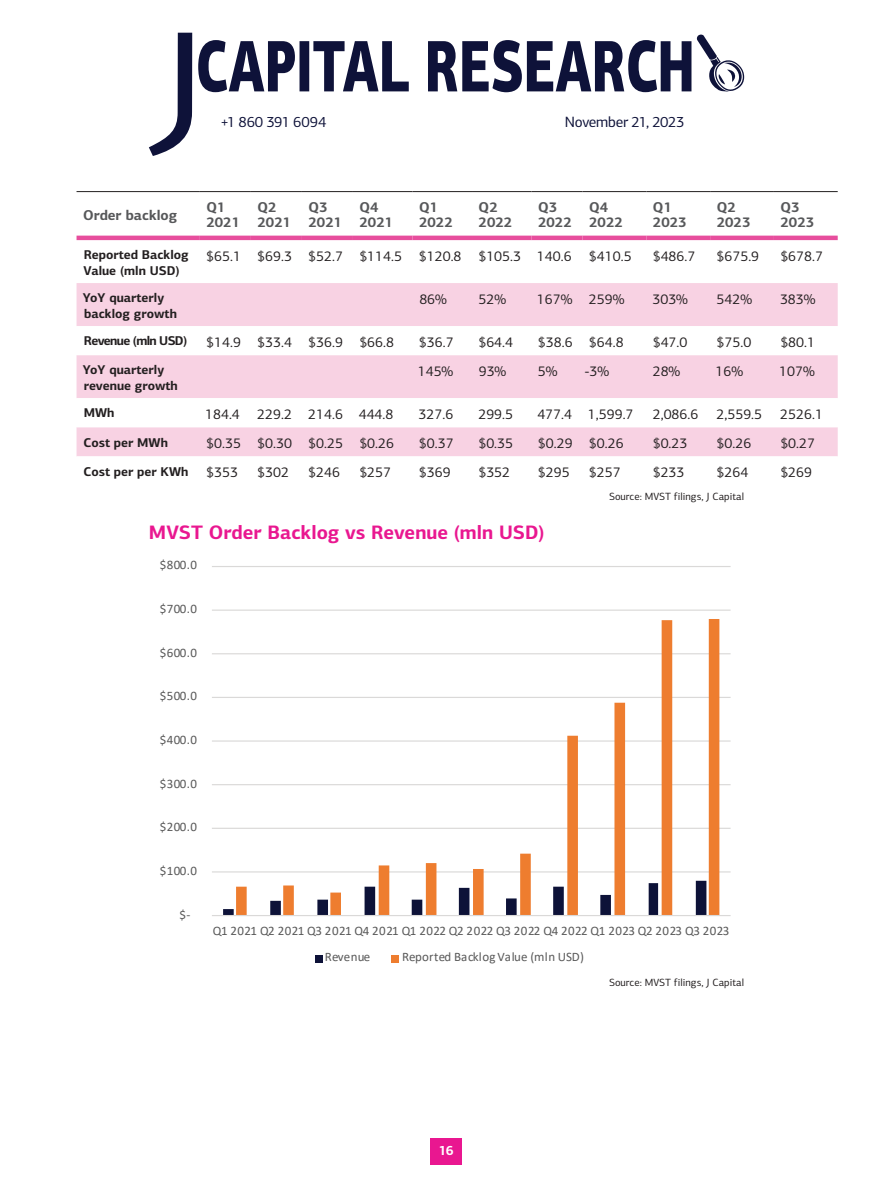
<style>
.page{position:relative;width:893px;height:1191px;background:#fff}
.page>*{position:absolute;margin:0;border:0;box-sizing:border-box;transform-origin:0 0}
.t1{font:700 19.5px "PF Centro Sans Pro";letter-spacing:.005em;color:#e91790}
.t2{font:15px "PF Centro Sans Pro";letter-spacing:-.02em;color:#0e1239}
.t3{font:14.25px "PF Centro Sans Pro";color:#231f20}
.t4{font:700 14.25px/15px "PF Centro Sans Pro";color:#57585a}
.t5{font:700 13.5px "PF Centro Sans Pro";color:#fff}
.t6{font:12.9px/26px "Calibri";color:#595959}
.t7{font:700 12.75px/15.3px "PF Centro Sans Pro";color:#231f20}
.t8{font:700 12.75px "PF Centro Sans Pro";letter-spacing:-.05em;color:#231f20}
.t9{font:10.5px "PF Centro Sans Pro";color:#231f20}
</style>
<div class="page">
<div style="left:431px;top:1138px;width:31px;height:26px;background:#e91790"></div>
<svg style="left:697px;top:35px;width:47px;height:57px"></svg>
<svg style="left:198px;top:40px;width:493px;height:52px"></svg>
<svg style="left:149px;top:33px;width:43px;height:123px"></svg>
<div style="left:77px;top:283px;width:761px;height:43px;background:#f8d2e3"></div>
<svg style="left:77px;top:355px;width:761px;height:101px;fill:#f8d2e3"></svg>
<hr style="left:77px;top:191px;width:123px;height:1px;background:#231f20">
<hr style="left:200px;top:191px;width:51px;height:1px;background:#231f20">
<hr style="left:251px;top:191px;width:51px;height:1px;background:#231f20">
<hr style="left:302px;top:191px;width:51px;height:1px;background:#231f20">
<hr style="left:353px;top:191px;width:59px;height:1px;background:#231f20">
<hr style="left:412px;top:191px;width:60px;height:1px;background:#231f20">
<hr style="left:472px;top:191px;width:59px;height:1px;background:#231f20">
<hr style="left:531px;top:191px;width:52px;height:1px;background:#231f20">
<hr style="left:583px;top:191px;width:63px;height:1px;background:#231f20">
<hr style="left:646px;top:191px;width:64px;height:1px;background:#231f20">
<hr style="left:710px;top:191px;width:64px;height:1px;background:#231f20">
<hr style="left:774px;top:191px;width:64px;height:1px;background:#231f20">
<hr style="left:77px;top:236px;width:123px;height:4px;background:#e74e9d">
<hr style="left:200px;top:236px;width:51px;height:4px;background:#e74e9d">
<hr style="left:251px;top:236px;width:51px;height:4px;background:#e74e9d">
<hr style="left:302px;top:236px;width:51px;height:4px;background:#e74e9d">
<hr style="left:353px;top:236px;width:59px;height:4px;background:#e74e9d">
<hr style="left:412px;top:236px;width:60px;height:4px;background:#e74e9d">
<hr style="left:472px;top:236px;width:59px;height:4px;background:#e74e9d">
<hr style="left:531px;top:236px;width:52px;height:4px;background:#e74e9d">
<hr style="left:583px;top:236px;width:63px;height:4px;background:#e74e9d">
<hr style="left:646px;top:236px;width:64px;height:4px;background:#e74e9d">
<hr style="left:710px;top:236px;width:64px;height:4px;background:#e74e9d">
<hr style="left:774px;top:236px;width:64px;height:4px;background:#e74e9d">
<hr style="left:212px;top:871px;width:519px;height:1px;background:#dad9d8">
<hr style="left:212px;top:827px;width:519px;height:2px;background:#dad9d8">
<hr style="left:212px;top:784px;width:519px;height:1px;background:#dad9d8">
<hr style="left:212px;top:740px;width:519px;height:1px;background:#dad9d8">
<hr style="left:212px;top:697px;width:519px;height:1px;background:#dad9d8">
<hr style="left:212px;top:653px;width:519px;height:1px;background:#dad9d8">
<hr style="left:212px;top:609px;width:519px;height:2px;background:#dad9d8">
<hr style="left:212px;top:566px;width:519px;height:1px;background:#dad9d8">
<svg style="left:236px;top:619px;width:483px;height:296px"></svg>
<hr style="left:212px;top:915px;width:519px;height:1px;background:#dad9d8">
<div style="left:315px;top:955px;width:7px;height:7px;background:#0d1238"></div>
<div style="left:392px;top:955px;width:7px;height:7px;background:#ee7d2f"></div>
<p class="t2" style="left:220px;top:113px;width:107px">+1 860 391 6094</p>
<p class="t2" style="left:565px;top:113px;width:121px">November 21, 2023</p>
<p class="t4" style="left:83px;top:207px;width:96px">Order backlog</p>
<p class="t4" style="left:206px;top:200px;width:35px">Q1<br>2021</p>
<p class="t4" style="left:257px;top:200px;width:35px">Q2<br>2021</p>
<p class="t4" style="left:309px;top:200px;width:35px">Q3<br>2021</p>
<p class="t4" style="left:360px;top:200px;width:35px">Q4<br>2021</p>
<p class="t4" style="left:419px;top:200px;width:35px">Q1<br>2022</p>
<p class="t4" style="left:479px;top:200px;width:35px">Q2<br>2022</p>
<p class="t4" style="left:538px;top:200px;width:35px">Q3<br>2022</p>
<p class="t4" style="left:589px;top:200px;width:35px">Q4<br>2022</p>
<p class="t4" style="left:653px;top:200px;width:35px">Q1<br>2023</p>
<p class="t4" style="left:717px;top:200px;width:35px">Q2<br>2023</p>
<p class="t4" style="left:780px;top:200px;width:35px">Q3<br>2023</p>
<p class="t7" style="left:83px;top:247px;width:107px">Reported Backlog<br>Value (mln USD)</p>
<p class="t3" style="left:206px;top:247px;width:427px">$65.1 $69.3 $52.7 $114.5 $120.8 $105.3 140.6 $410.5</p>
<p class="t3" style="left:653px;top:247px;width:44px">$486.7</p>
<p class="t3" style="left:716px;top:247px;width:44px">$675.9</p>
<p class="t3" style="left:780px;top:247px;width:44px">$678.7</p>
<p class="t7" style="left:83px;top:290px;width:96px">YoY quarterly backlog growth</p>
<p class="t3" style="left:419px;top:290px;width:29px">86%</p>
<p class="t3" style="left:478px;top:290px;width:29px">52%</p>
<p class="t3" style="left:537px;top:290px;width:89px">167% 259%</p>
<p class="t3" style="left:652px;top:290px;width:37px">303%</p>
<p class="t3" style="left:717px;top:290px;width:37px">542%</p>
<p class="t3" style="left:780px;top:290px;width:37px">383%</p>
<p class="t8" style="left:84px;top:333px;width:105px">Revenue (mln USD)</p>
<p class="t3" style="left:206px;top:333px;width:189px">$14.9 $33.4 $36.9 $66.8</p>
<p class="t3" style="left:419px;top:333px;width:36px">$36.7</p>
<p class="t3" style="left:478px;top:333px;width:36px">$64.4</p>
<p class="t3" style="left:538px;top:333px;width:87px">$38.6 $64.8</p>
<p class="t3" style="left:653px;top:333px;width:36px">$47.0</p>
<p class="t3" style="left:716px;top:333px;width:36px">$75.0</p>
<p class="t3" style="left:780px;top:333px;width:36px">$80.1</p>
<p class="t7" style="left:83px;top:362px;width:96px">YoY quarterly revenue growth</p>
<p class="t3" style="left:418px;top:362px;width:37px">145%</p>
<p class="t3" style="left:479px;top:362px;width:29px">93%</p>
<p class="t3" style="left:538px;top:362px;width:21px">5%</p>
<p class="t3" style="left:584px;top:362px;width:26px">-3%</p>
<p class="t3" style="left:653px;top:362px;width:29px">28%</p>
<p class="t3" style="left:715px;top:362px;width:29px">16%</p>
<p class="t3" style="left:779px;top:362px;width:37px">107%</p>
<p class="t7" style="left:84px;top:405px;width:32px">MWh</p>
<p class="t3" style="left:205px;top:405px;width:190px">184.4 229.2 214.6 444.8</p>
<p class="t3" style="left:419px;top:405px;width:36px">327.6</p>
<p class="t3" style="left:478px;top:405px;width:36px">299.5</p>
<p class="t3" style="left:537px;top:405px;width:98px">477.4 1,599.7</p>
<p class="t3" style="left:653px;top:405px;width:47px">2,086.6</p>
<p class="t3" style="left:716px;top:405px;width:47px">2,559.5</p>
<p class="t3" style="left:780px;top:405px;width:44px">2526.1</p>
<p class="t7" style="left:83px;top:434px;width:86px">Cost per MWh</p>
<p class="t3" style="left:206px;top:434px;width:189px">$0.35 $0.30 $0.25 $0.26</p>
<p class="t3" style="left:419px;top:434px;width:36px">$0.37</p>
<p class="t3" style="left:478px;top:434px;width:36px">$0.35</p>
<p class="t3" style="left:538px;top:434px;width:87px">$0.29 $0.26</p>
<p class="t3" style="left:653px;top:434px;width:36px">$0.23</p>
<p class="t3" style="left:716px;top:434px;width:36px">$0.26</p>
<p class="t3" style="left:780px;top:434px;width:36px">$0.27</p>
<p class="t7" style="left:83px;top:463px;width:106px">Cost per per KWh</p>
<p class="t3" style="left:206px;top:463px;width:33px">$353</p>
<p class="t3" style="left:257px;top:463px;width:33px">$302</p>
<p class="t3" style="left:308px;top:463px;width:33px">$246</p>
<p class="t3" style="left:359px;top:463px;width:33px">$257</p>
<p class="t3" style="left:419px;top:463px;width:33px">$369</p>
<p class="t3" style="left:478px;top:463px;width:33px">$352</p>
<p class="t3" style="left:538px;top:463px;width:33px">$295</p>
<p class="t3" style="left:589px;top:463px;width:33px">$257</p>
<p class="t3" style="left:653px;top:463px;width:33px">$233</p>
<p class="t3" style="left:716px;top:463px;width:33px">$264</p>
<p class="t3" style="left:780px;top:463px;width:33px">$269</p>
<h1 class="t1" style="left:149px;top:519px;width:397px">MVST Order Backlog vs Revenue (mln USD)</h1>
<p class="t6" style="left:160px;top:552px;width:39px">$800.0</p>
<p class="t6" style="left:160px;top:595px;width:39px">$700.0</p>
<p class="t6" style="left:160px;top:639px;width:39px">$600.0</p>
<p class="t6" style="left:160px;top:682px;width:39px">$500.0</p>
<p class="t6" style="left:160px;top:726px;width:39px">$400.0</p>
<p class="t6" style="left:160px;top:770px;width:39px">$300.0</p>
<p class="t6" style="left:160px;top:813px;width:39px">$200.0</p>
<p class="t6" style="left:160px;top:857px;width:39px">$100.0</p>
<p class="t6" style="left:180px;top:901px;width:13px">$-</p>
<p class="t9" style="left:609px;top:490px;width:137px">Source: MVST filings, J Capital</p>
<p class="t6" style="left:325px;top:917px;width:406px;text-indent:-112px">Q1 2021 Q2 2021 Q3 2021 Q4 2021 Q1 2022 Q2 2022 Q3 2022 Q4 2022 Q1 2023 Q2 2023 Q3 2023<br>Revenue</p>
<p class="t6" style="left:402px;top:943px;width:183px">Reported Backlog Value (mln USD)</p>
<p class="t5" style="left:439px;top:1141px;width:16px">16</p>
<p class="t9" style="left:609px;top:976px;width:137px">Source: MVST filings, J Capital</p>
</div>
